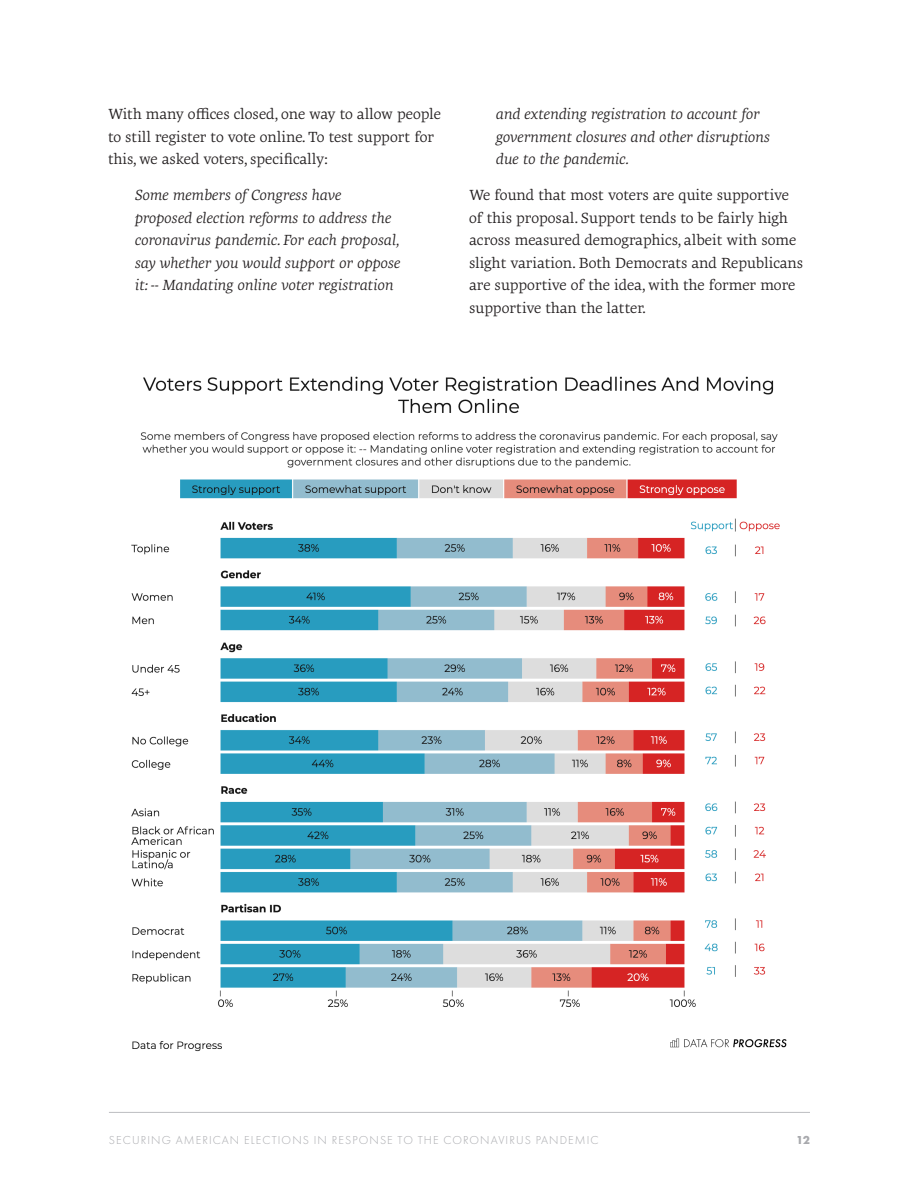
<style>
.page{position:relative;width:918px;height:1188px;background:#fff}
.page>*{position:absolute;margin:0;border:0;box-sizing:border-box;transform-origin:0 0}
.body_copy{font:15px/22.5px "Geneo Std";color:#231f20}
.quote{font:italic 15px/22.5px "Geneo Std";color:#231f20}
.t1{font:300 12px "Futura PT";letter-spacing:.09em;color:#a8a9ad}
.t2{font:700 12px "Futura PT";color:#a8a9ad}
</style>
<div class="page">
<hr style="left:109px;top:1112px;width:701px;height:1px;background:#bcbdc0">
<img style="left:131px;top:376px;width:656px;height:676px">
<p class="body_copy" style="left:108px;top:103px;width:335px">With many offices closed, one way to allow people to still register to vote online. To test support for this, we asked voters, specifically:</p>
<p class="quote" style="left:135px;top:184px;width:267px">Some members of Congress have proposed election reforms to address the coronavirus pandemic. For each proposal, say whether you would support or oppose it: -- Mandating online voter registration</p>
<p class="quote" style="left:496px;top:103px;width:276px">and extending registration to account for government closures and other disruptions due to the pandemic.</p>
<p class="body_copy" style="left:469px;top:184px;width:336px">We found that most voters are quite supportive of this proposal. Support tends to be fairly high across measured demographics, albeit with some slight variation. Both Democrats and Republicans are supportive of the idea, with the former more supportive than the latter.</p>
<p class="t1" style="left:109px;top:1133px;width:491px">SECURING AMERICAN ELECTIONS IN RESPONSE TO THE CORONAVIRUS PANDEMIC</p>
<p class="t2" style="left:796px;top:1132px;width:15px">12</p>
</div>
